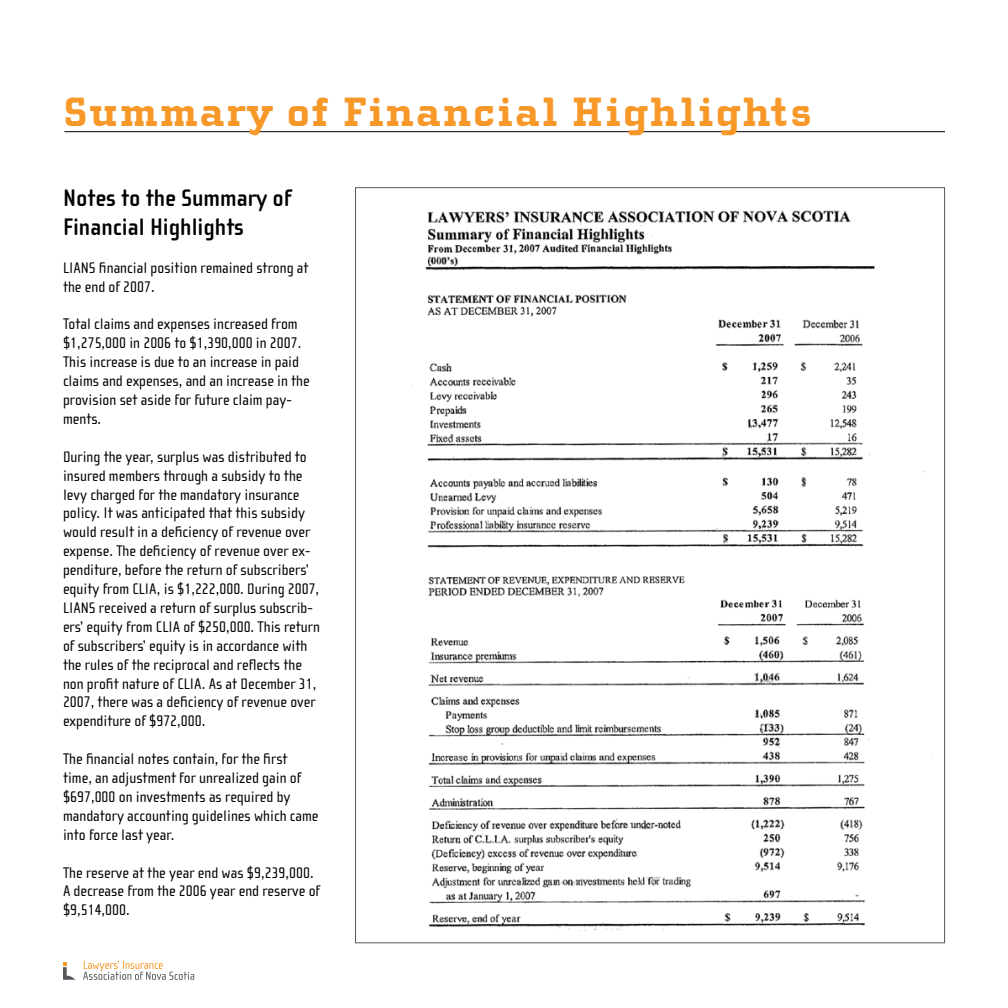
<style>
.page{position:relative;width:1008px;height:1008px;background:#fff}
.page>*{position:absolute;margin:0;border:0;box-sizing:border-box;transform-origin:0 0}
.t1{font:700 42px "Cholla Slab Ult";letter-spacing:.04em;color:#f89828}
.t2{font:700 24.5px/29.4px "Cholla Sans";color:#000}
.t3{font:15.75px/18.9px "Cholla Sans";color:#000}
</style>
<div class="page">
<svg style="left:83px;top:961px;width:111px;height:19px"></svg>
<svg style="left:63px;top:962px;width:12px;height:18px"></svg>
<hr style="left:64px;top:131px;width:881px;height:1px;background:#000">
<img style="left:412px;top:210px;width:520px;height:721px">
<h1 class="t1" style="left:63px;top:89px;width:751px">Summary of Financial Highlights</h1>
<h2 class="t2" style="left:63px;top:183px;width:230px">Notes to the Summary of<br>Financial Highlights</h2>
<p class="t3" style="left:63px;top:258px;width:247px">LIANS financial position remained strong at the end of 2007.</p>
<p class="t3" style="left:63px;top:315px;width:248px">Total claims and expenses increased from $1,275,000 in 2006 to $1,390,000 in 2007.<br>This increase is due to an increase in paid claims and expenses, and an increase in the provision set aside for future claim pay&shy;ments.</p>
<p class="t3" style="left:63px;top:447px;width:258px">During the year, surplus was distributed to insured members through a subsidy to the levy charged for the mandatory insurance policy. It was anticipated that this subsidy would result in a deficiency of revenue over expense. The deficiency of revenue over ex&shy;penditure, before the return of subscribers’ equity from CLIA, is $1,222,000. During 2007, LIANS received a return of surplus subscrib&shy;ers’ equity from CLIA of $250,000. This return of subscribers’ equity is in accordance with the rules of the reciprocal and reflects the non profit nature of CLIA. As at December 31, 2007, there was a deficiency of revenue over expenditure of $972,000.</p>
<p class="t3" style="left:63px;top:750px;width:257px">The financial notes contain, for the first time, an adjustment for unrealized gain of $697,000 on investments as required by mandatory accounting guidelines which came into force last year.</p>
<p class="t3" style="left:63px;top:863px;width:259px">The reserve at the year end was $9,239,000.<br>A decrease from the 2006 year end reserve of $9,514,000.</p>
</div>
